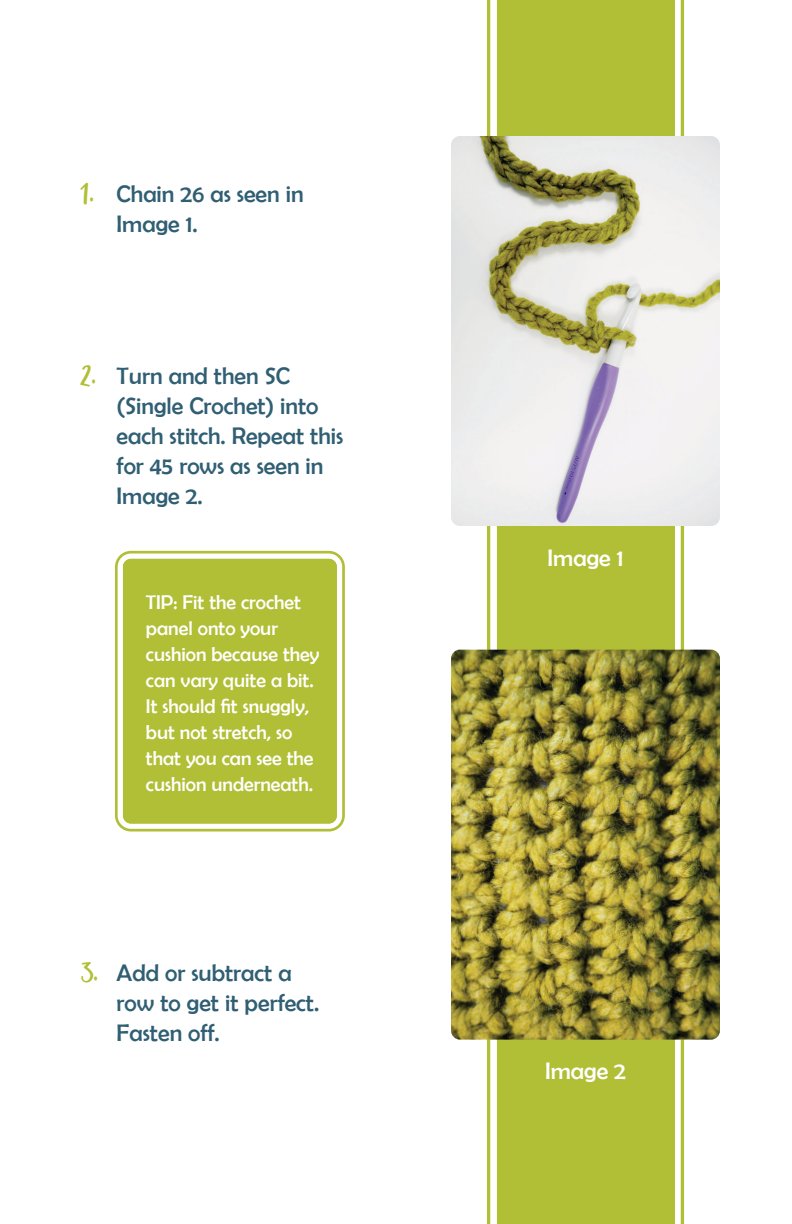
<style>
.page{position:relative;width:792px;height:1224px;background:#fff}
.page>*{position:absolute;margin:0;border:0;box-sizing:border-box;transform-origin:0 0}
.t1{font:24px/30px "Berlin Sans FB";color:#305f73}
.t2{font:24px "Berlin Sans FB";color:#fff}
.t3{font:20px/26px "Berlin Sans FB";color:#fff}
.s1{font-family:"Qiyoshi";font-size:32px;color:#b1bf36}
</style>
<div class="page">
<svg style="left:485px;top:0;width:201px;height:1224px"></svg>
<div style="left:497px;top:0;width:177px;height:1224px;background:#b1bf36"></div>
<div style="left:123px;top:559px;width:214px;height:265px;background:#b1bf36;border-radius:8px"></div>
<div style="left:115px;top:551px;width:230px;height:281px;border:3px solid #b1bf36;border-radius:15px"></div>
<div style="left:123px;top:559px;width:214px;height:265px;border:8px solid #b1bf36;border-radius:4px"></div>
<img style="left:451px;top:136px;width:269px;height:390px">
<img style="left:451px;top:650px;width:269px;height:390px">
<p class="t1" style="left:117px;top:179px;width:188px;text-indent:-36px"><span class="s1">1.</span> Chain 26 as seen in<br>Image 1.</p>
<p class="t1" style="left:117px;top:361px;width:228px;text-indent:-36px"><span class="s1">2.</span> Turn and then SC (Single Crochet) into each stitch. Repeat this for 45 rows as seen in<br>Image 2.</p>
<p class="t3" style="left:146px;top:589px;width:175px">TIP: Fit the crochet panel onto your cushion because they can vary quite a bit.<br>It should fit snuggly, but not stretch, so that you can see the cushion underneath.</p>
<p class="t1" style="left:117px;top:958px;width:204px;text-indent:-36px"><span class="s1">3.</span> Add or subtract a row to get it perfect.<br>Fasten off.</p>
<p class="t2" style="left:548px;top:544px;width:77px">Image 1</p>
<p class="t2" style="left:545px;top:1058px;width:82px">Image 2</p>
</div>
